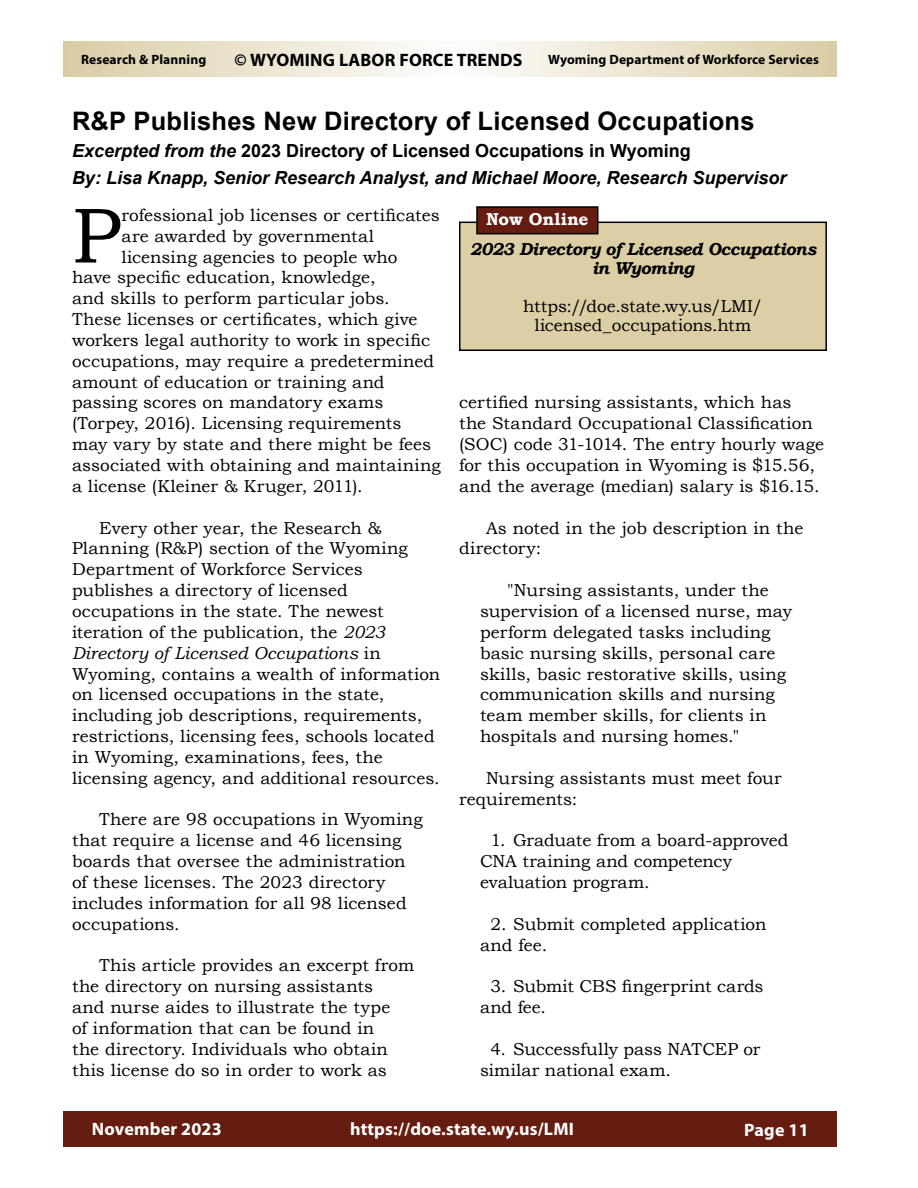
<style>
.page{position:relative;width:918px;height:1188px;background:#fff}
.page>*{position:absolute;margin:0;border:0;box-sizing:border-box;transform-origin:0 0}
.Drop_Cap{font:78.45px "Bookman Old Style";color:#000}
.Hed{font:700 25.5px "Arial";letter-spacing:.01em;color:#000}
.byline{font:italic 700 18px "Arial";color:#000}
.byline-2{font:700 18px "Arial";color:#000}
.t1{font:700 18px "Myriad Pro";letter-spacing:.01em;color:#fff}
.t2{font:700 18px "Myriad Pro";letter-spacing:.01em;color:#000}
.AlignToGrid{font:17.25px/20.9px "Bookman Old Style";letter-spacing:.005em;color:#000}
.Drop_Cap-2{font:17.25px "Bookman Old Style";letter-spacing:.005em;color:#000}
.AlignToGrid-2{font:italic 700 17.25px/19.5px "Bookman Old Style";letter-spacing:-.03em;color:#000;text-align:center}
.AlignToGrid-3{font:700 17.25px "Bookman Old Style";color:#fff}
.t3{font:700 13.5px "Myriad Pro";letter-spacing:.01em;color:#000}
.s1{font-style:italic}
</style>
<div class="page">
<svg style="left:63px;top:41px;width:774px;height:35px"></svg>
<div style="left:63px;top:1111px;width:774px;height:36px;background:#661d11"></div>
<div style="left:460px;top:222px;width:366px;height:128px;background:#dccea5"></div>
<div style="left:459px;top:222px;width:368px;height:129px;border:2px solid #000"></div>
<div style="left:477px;top:207px;width:121px;height:27px;background:#651c11"></div>
<div style="left:476px;top:206px;width:122px;height:28px;border:2px solid #000"></div>
<p class="t2" style="left:235px;top:48px;width:289px">© WYOMING LABOR FORCE TRENDS</p>
<p class="t3" style="left:81px;top:51px;width:127px">Research &amp; Planning</p>
<p class="t3" style="left:548px;top:51px;width:272px">Wyoming Department of Workforce Services</p>
<p class="Hed" style="left:72px;top:103px;width:684px">R&amp;P Publishes New Directory of Licensed Occupations</p>
<p class="byline-2" style="left:72px;top:138px;width:620px"><span class="s1">Excerpted from the</span> 2023 Directory of Licensed Occupations in Wyoming</p>
<p class="byline" style="left:72px;top:165px;width:716px">By: Lisa Knapp, Senior Research Analyst, and Michael Moore, Research Supervisor</p>
<p class="Drop_Cap" style="left:72px;top:185px;width:50px">P</p>
<p class="Drop_Cap-2" style="left:121px;top:204px;width:320px">rofessional job licenses or certificates</p>
<p class="AlignToGrid-3" style="left:486px;top:206px;width:104px">Now Online</p>
<p class="Drop_Cap-2" style="left:121px;top:225px;width:254px">are awarded by governmental</p>
<p class="Drop_Cap-2" style="left:121px;top:245px;width:277px">licensing agencies to people who</p>
<p class="Drop_Cap-2" style="left:72px;top:266px;width:305px">have specific education, knowledge,</p>
<p class="Drop_Cap-2" style="left:72px;top:287px;width:319px">and skills to perform particular jobs.</p>
<p class="Drop_Cap-2" style="left:72px;top:308px;width:347px">These licenses or certificates, which give</p>
<p class="Drop_Cap-2" style="left:72px;top:329px;width:360px">workers legal authority to work in specific</p>
<p class="Drop_Cap-2" style="left:72px;top:350px;width:364px">occupations, may require a predetermined</p>
<p class="Drop_Cap-2" style="left:72px;top:370px;width:314px">amount of education or training and</p>
<p class="Drop_Cap-2" style="left:72px;top:391px;width:313px">passing scores on mandatory exams</p>
<p class="Drop_Cap-2" style="left:72px;top:412px;width:331px">(Torpey, 2016). Licensing requirements</p>
<p class="Drop_Cap-2" style="left:72px;top:433px;width:361px">may vary by state and there might be fees</p>
<p class="Drop_Cap-2" style="left:72px;top:454px;width:370px">associated with obtaining and maintaining</p>
<p class="Drop_Cap-2" style="left:72px;top:475px;width:292px">a license (Kleiner &amp; Kruger, 2011).</p>
<p class="AlignToGrid" style="left:72px;top:517px;width:370px;text-indent:27px">Every other year, the Research &amp; Planning (R&amp;P) section of the Wyoming Department of Workforce Services publishes a directory of licensed occupations in the state. The newest iteration of the publication, the <span class="s1">2023<br>Directory of Licensed Occupations</span> in Wyoming, contains a wealth of information on licensed occupations in the state, including job descriptions, requirements, restrictions, licensing fees, schools located in Wyoming, examinations, fees, the licensing agency, and additional resources.</p>
<p class="AlignToGrid" style="left:72px;top:809px;width:352px;text-indent:27px">There are 98 occupations in Wyoming that require a license and 46 licensing boards that oversee the administration of these licenses. The 2023 directory includes information for all 98 licensed occupations.</p>
<p class="AlignToGrid" style="left:72px;top:955px;width:344px;text-indent:27px">This article provides an excerpt from the directory on nursing assistants<br>and nurse aides to illustrate the type<br>of information that can be found in<br>the directory. Individuals who obtain this license do so in order to work as</p>
<p class="AlignToGrid-2" style="left:470px;top:239px;width:348px">2023 Directory of Licensed Occupations in Wyoming</p>
<p class="AlignToGrid" style="left:523px;top:296px;width:241px;line-height:19.5px;text-align:center">https://doe.state.wy.us/LMI/ licensed_occupations.htm</p>
<p class="AlignToGrid" style="left:459px;top:392px;width:367px">certified nursing assistants, which has<br>the Standard Occupational Classification (SOC) code 31-1014. The entry hourly wage for this occupation in Wyoming is $15.56, and the average (median) salary is $16.15.</p>
<p class="AlignToGrid" style="left:459px;top:517px;width:346px;text-indent:27px">As noted in the job description in the directory:</p>
<p class="AlignToGrid" style="left:480px;top:580px;width:314px;text-indent:27px">"Nursing assistants, under the supervision of a licensed nurse, may perform delegated tasks including basic nursing skills, personal care skills, basic restorative skills, using communication skills and nursing team member skills, for clients in hospitals and nursing homes."</p>
<p class="AlignToGrid" style="left:459px;top:768px;width:324px;text-indent:27px">Nursing assistants must meet four requirements:</p>
<p class="AlignToGrid" style="left:480px;top:830px;width:310px;text-indent:10px">1. Graduate from a board-approved<br>CNA training and competency evaluation program.</p>
<p class="AlignToGrid" style="left:480px;top:913px;width:288px;text-indent:10px">2. Submit completed application and fee.</p>
<p class="AlignToGrid" style="left:480px;top:976px;width:285px;text-indent:10px">3. Submit CBS fingerprint cards and fee.</p>
<p class="AlignToGrid" style="left:480px;top:1039px;width:282px;text-indent:10px">4. Successfully pass NATCEP or similar national exam.</p>
<p class="t1" style="left:92px;top:1118px;width:131px">November 2023</p>
<p class="t1" style="left:350px;top:1118px;width:225px">https://doe.state.wy.us/LMI</p>
<p class="t1" style="left:744px;top:1118px;width:66px">Page 11</p>
</div>
